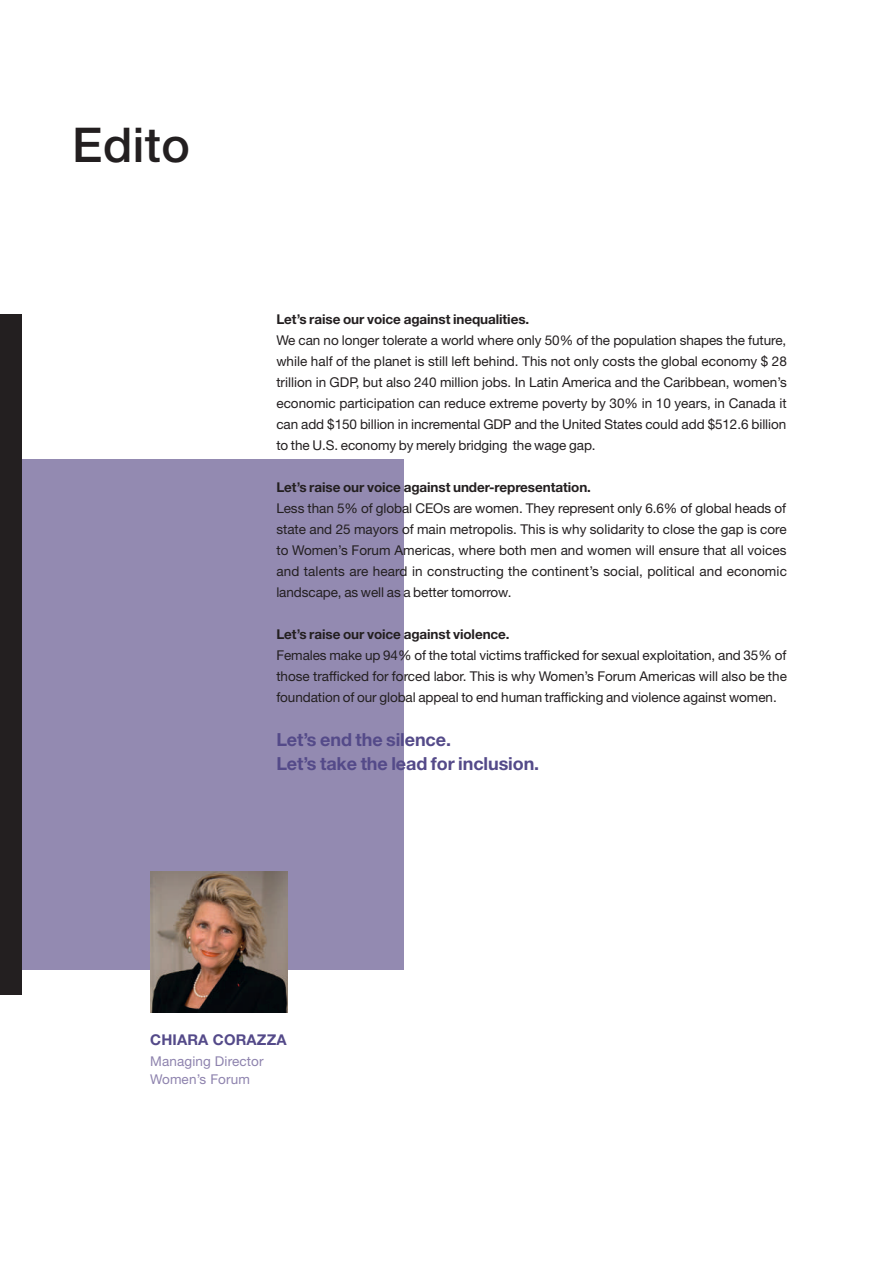
<style>
.page{position:relative;width:893px;height:1263px;background:#fff}
.page>*{position:absolute;margin:0;border:0;box-sizing:border-box;transform-origin:0 0}
.t1{font:500 48px "Helvetica Neue LT Std";letter-spacing:.01em;color:#231f20}
.t2{font:700 18px/24px "Helvetica Neue LT Std";letter-spacing:-.005em;color:#544a89}
.t3{font:700 14.85px "Helvetica Neue LT Std";letter-spacing:.01em;color:#544a89}
.t4{font:13.5px/21px "Helvetica Neue LT Std";letter-spacing:-.005em;color:#231f20;text-align:justify}
.t5{font:700 13.5px "Helvetica Neue LT Std";letter-spacing:-.005em;color:#231f20}
.t6{font:13.5px/18px "Helvetica Neue LT Std";letter-spacing:.01em;color:#8e83ae}
</style>
<div class="page">
<div style="left:0;top:459px;width:404px;height:510px;background:#938ab1"></div>
<img style="left:150px;top:872px;width:138px;height:140px">
<div style="left:0;top:315px;width:21px;height:680px;background:#231f20"></div>
<h1 class="t1" style="left:72px;top:116px;width:119px">Edito</h1>
<p class="t5" style="left:276px;top:311px;width:254px">Let’s raise our voice against inequalities.</p>
<p class="t4" style="left:276px;top:330px;width:512px">We can no longer tolerate a world where only 50% of the population shapes the future, while half of the planet is still left behind. This not only costs the global economy $ 28 trillion in GDP, but also 240 million jobs. In Latin America and the Caribbean, women’s economic participation can reduce extreme poverty by 30% in 10 years, in Canada it can add $150 billion in incremental GDP and the United States could add $512.6 billion to the U.S. economy by merely bridging the wage gap.</p>
<p class="t5" style="left:276px;top:479px;width:316px">Let’s raise our voice against under-representation.</p>
<p class="t4" style="left:276px;top:498px;width:512px">Less than 5% of global CEOs are women. They represent only 6.6% of global heads of state and 25 mayors of main metropolis. This is why solidarity to close the gap is core to Women’s Forum Americas, where both men and women will ensure that all voices and talents are heard in constructing the continent’s social, political and economic landscape, as well as a better tomorrow.</p>
<p class="t5" style="left:276px;top:626px;width:235px">Let’s raise our voice against violence.</p>
<p class="t4" style="left:276px;top:645px;width:512px">Females make up 94% of the total victims trafficked for sexual exploitation, and 35% of those trafficked for forced labor. This is why Women’s Forum Americas will also be the foundation of our global appeal to end human trafficking and violence against women.</p>
<h2 class="t2" style="left:276px;top:727px;width:264px">Let’s end the silence.<br>Let’s take the lead for inclusion.</h2>
<p class="t3" style="left:150px;top:1031px;width:138px">CHIARA CORAZZA</p>
<p class="t6" style="left:150px;top:1052px;width:115px">Managing Director<br>Women’s Forum</p>
</div>
